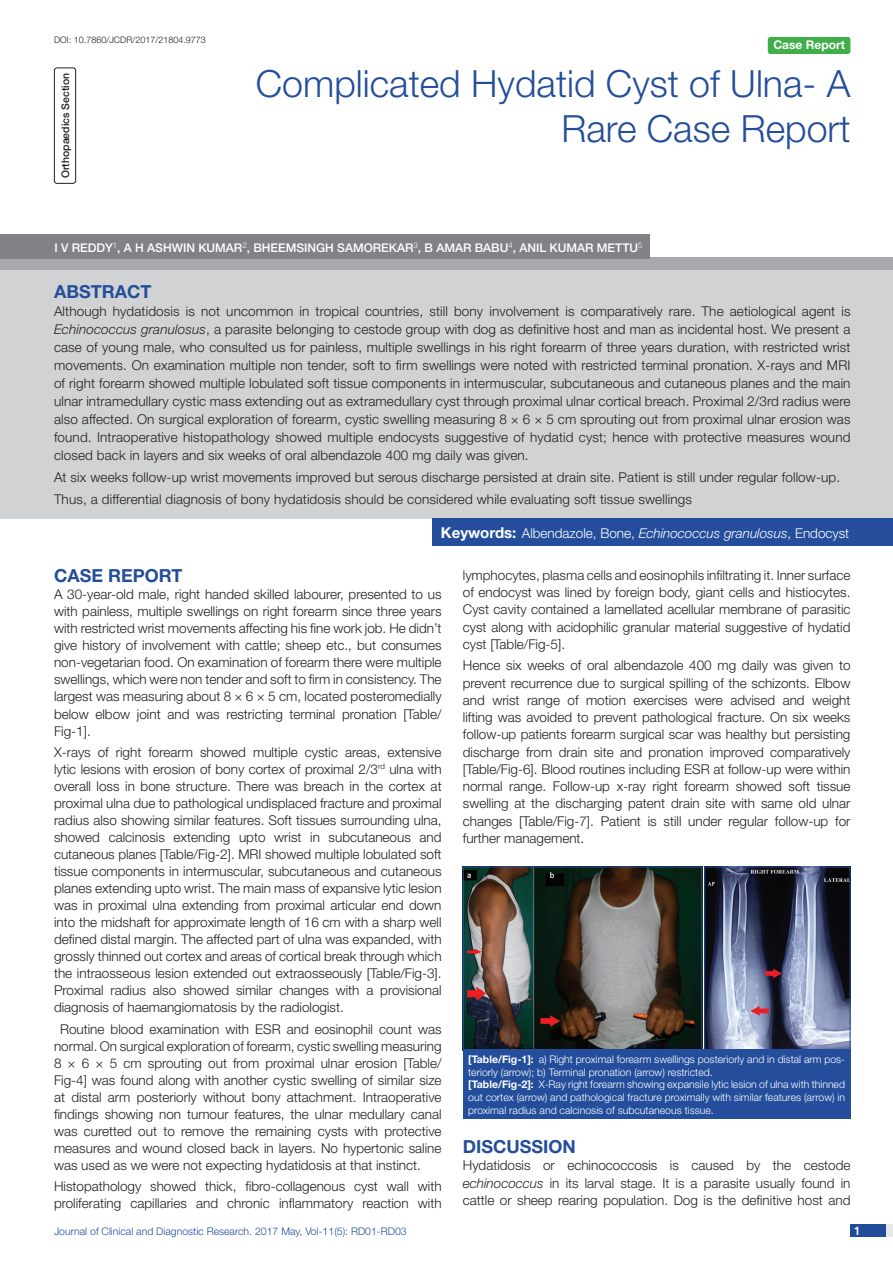
<style>
.page{position:relative;width:893px;height:1263px;background:#fff}
.page>*{position:absolute;margin:0;border:0;box-sizing:border-box;transform-origin:0 0}
.t1{font:300 37.5px/45px "Helvetica Neue";color:#244e9b;text-align:right}
.Heading{font:700 18px "Helvetica Neue";color:#244e9b}
.Abstract_head{font:700 18px "Helvetica Neue";color:#244e9b}
.Body_text{font:300 13.5px/17.1px "Helvetica Neue";color:#231f20;text-align:justify}
.Abstract_Text{font:300 13.5px/18px "Helvetica Neue";letter-spacing:.01em;color:#231f20;text-align:justify}
.Key_words{font:300 13.5px "Helvetica Neue";color:#fff}
.Author{font:500 12px "Helvetica Neue";color:#fff}
.t2{font:700 12px "Helvetica Neue";color:#fff}
.TABLE_FIG{font:300 10.5px/12.6px "Helvetica Neue";color:#fff}
.t3{font:300 10.5px "Helvetica Neue";color:#244e9b}
.section{font:500 10.5px "Helvetica Neue";color:#231f20}
.DOI{font:300 9px "Helvetica Neue";color:#231f20}
.s1{font-style:italic}
.s2{font-weight:700;font-size:15px}
.s3{font-weight:700}
</style>
<div class="page">
<div style="left:850px;top:1224px;width:43px;height:13px;background:#e6e7e9"></div>
<div style="left:850px;top:1224px;width:35px;height:13px;background:#214c99"></div>
<div style="left:768px;top:37px;width:82px;height:17px;background:#40ae49;border-radius:3px"></div>
<div style="left:54px;top:68px;width:22px;height:116px;border:1px solid #231f20;border-radius:3px"></div>
<div style="left:0;top:258px;width:893px;height:12px;background:#a8a9ad"></div>
<div style="left:0;top:235px;width:649px;height:24px;background:#808285"></div>
<div style="left:0;top:270px;width:893px;height:248px;background:#d1d2d4"></div>
<div style="left:433px;top:518px;width:460px;height:28px;background:#244e9b"></div>
<img style="left:465px;top:869px;width:235px;height:180px">
<div style="left:463px;top:867px;width:239px;height:184px;border:1px solid #274e9b"></div>
<img style="left:706px;top:869px;width:142px;height:180px">
<div style="left:704px;top:867px;width:146px;height:184px;border:1px solid #274e9b"></div>
<div style="left:463px;top:1050px;width:387px;height:69px;background:#244e9b"></div>
<p class="DOI" style="left:54px;top:35px;width:153px">DOI: 10.7860/JCDR/2017/21804.9773</p>
<p class="t2" style="left:773px;top:37px;width:73px">Case Report</p>
<p class="section" style="left:59px;top:178px;width:107px;rotate:-90deg">ORTHOPAEDICS SECTION</p>
<p class="t1" style="left:256px;top:60px;width:596px">Complicated Hydatid Cyst of Ulna- A<br>Rare Case Report</p>
<p class="Author" style="left:54px;top:241px;width:344px">I V REDDY<sup>1</sup>, A H ASHWIN KUMAR<sup>2</sup>, BHEEMSI NGH SAMOREKAR</p>
<p class="Author" style="left:413px;top:241px;width:230px"><sup>3</sup>, B AMAR BABU<sup>4</sup>, ANIL KUMAR METTU<sup>5</sup></p>
<p class="Abstract_head" style="left:54px;top:280px;width:99px">ABSTRACT</p>
<p class="Abstract_Text" style="left:54px;top:302px;width:798px">Although hydatidosis is not uncommon in tropical countries, still bony involvement is comparatively rare. The aetiological agent is <span class="s1">Echinococcus granulosus</span>, a parasite belonging to cestode group with dog as definitive host and man as incidental host. We present a case of young male, who consulted us for painless, multiple swellings in his right forearm of three years duration, with restricted wrist movements. On examination multiple non tender, soft to firm swellings were noted with restricted terminal pronation. X-rays and MRI of right forearm showed multiple lobulated soft tissue components in intermuscular, subcutaneous and cutaneous planes and the main ulnar intramedullary cystic mass extending out as extramedullary cyst through proximal ulnar cortical breach. Proximal 2/3rd radius were also affected. On surgical exploration of forearm, cystic swelling measuring 8 × 6 × 5 cm sprouting out from proximal ulnar erosion was found. Intraoperative histopathology showed multiple endocysts suggestive of hydatid cyst; hence with protective measures wound closed back in layers and six weeks of oral albendazole 400 mg daily was given.</p>
<p class="Abstract_Text" style="left:54px;top:468px;width:788px">At six weeks follow-up wrist movements improved but serous discharge persisted at drain site. Patient is still under regular follow-up.</p>
<p class="Abstract_Text" style="left:54px;top:490px;width:639px">Thus, a differential diagnosis of bony hydatidosis should be considered while evaluating soft tissue swellings</p>
<p class="Key_words" style="left:441px;top:524px;width:410px"><span class="s2">Keywords:</span> Albendazole, Bone, <span class="s1">Echinococcus granulosus</span>, Endocyst</p>
<p class="Heading" style="left:54px;top:565px;width:130px">CASE REPORT</p>
<p class="Body_text" style="left:54px;top:586px;width:389px">A 30-year-old male, right handed skilled labourer, presented to us with painless, multiple swellings on right forearm since three years with restricted wrist movements affecting his fine work job. He didn’t give history of involvement with cattle; sheep etc., but consumes non-vegetarian food. On examination of forearm there were multiple swellings, which were non tender and soft to firm in consistency. The largest was measuring about 8 × 6 × 5 cm, located posteromedially below elbow joint and was restricting terminal pronation [Table/ Fig-1].</p>
<p class="Body_text" style="left:54px;top:743px;width:389px">X-rays of right forearm showed multiple cystic areas, extensive lytic lesions with erosion of bony cortex of proximal 2/3<sup>rd</sup> ulna with overall loss in bone structure. There was breach in the cortex at proximal ulna due to pathological undisplaced fracture and proximal radius also showing similar features. Soft tissues surrounding ulna, showed calcinosis extending upto wrist in subcutaneous and cutaneous planes [Table/Fig-2]. MRI showed multiple lobulated soft tissue components in intermuscular, subcutaneous and cutaneous planes extending upto wrist. The main mass of expansive lytic lesion was in proximal ulna extending from proximal articular end down into the midshaft for approximate length of 16 cm with a sharp well defined distal margin. The affected part of ulna was expanded, with grossly thinned out cortex and areas of cortical break through which the intraosseous lesion extended out extraosseously [Table/Fig-3].<br>Proximal radius also showed similar changes with a provisional diagnosis of haemangiomatosis by the radiologist.</p>
<p class="Body_text" style="left:54px;top:1020px;width:389px;text-indent:6px">Routine blood examination with ESR and eosinophil count was normal. On surgical exploration of forearm, cystic swelling measuring 8 × 6 × 5 cm sprouting out from proximal ulnar erosion [Table/ Fig-4] was found along with another cystic swelling of similar size at distal arm posteriorly without bony attachment. Intraoperative findings showing non tumour features, the ulnar medullary canal was curetted out to remove the remaining cysts with protective measures and wound closed back in layers. No hypertonic saline was used as we were not expecting hydatidosis at that instinct.</p>
<p class="Body_text" style="left:54px;top:1177px;width:389px">Histopathology showed thick, fibro-collagenous cyst wall with proliferating capillaries and chronic inflammatory reaction with</p>
<p class="Body_text" style="left:463px;top:566px;width:389px">lymphocytes, plasma cells and eosinophils infiltrating it. Inner surface of endocyst was lined by foreign body, giant cells and histiocytes.<br>Cyst cavity contained a lamellated acellular membrane of parasitic cyst along with acidophilic granular material suggestive of hydatid cyst [Table/Fig-5].</p>
<p class="Body_text" style="left:463px;top:657px;width:389px">Hence six weeks of oral albendazole 400 mg daily was given to prevent recurrence due to surgical spilling of the schizonts. Elbow and wrist range of motion exercises were advised and weight lifting was avoided to prevent pathological fracture. On six weeks follow-up patients forearm surgical scar was healthy but persisting discharge from drain site and pronation improved comparatively [Table/Fig-6]. Blood routines including ESR at follow-up were within normal range. Follow-up x-ray right forearm showed soft tissue swelling at the discharging patent drain site with same old ulnar changes [Table/Fig-7]. Patient is still under regular follow-up for further management.</p>
<p class="TABLE_FIG" style="left:468px;top:1053px;width:378px"><span class="s3">[Table/Fig-1]:</span> a) Right proximal forearm swellings posteriorly and in distal arm pos&shy;teriorly (arrow); b) Terminal pronation (arrow) restricted.</p>
<p class="TABLE_FIG" style="left:468px;top:1078px;width:378px;text-align:justify"><span class="s3">[Table/Fig-2]:</span> X-Ray right forearm showing expansile lytic lesion of ulna with thinned out cortex (arrow) and pathological fracture proximally with similar features (arrow) in proximal radius and calcinosis of subcutaneous tissue.</p>
<p class="Heading" style="left:463px;top:1136px;width:115px">DISCUSSION</p>
<p class="Body_text" style="left:463px;top:1157px;width:389px">Hydatidosis or echinococcosis is caused by the cestode <span class="s1">echinococcus</span> in its larval stage. It is a parasite usually found in cattle or sheep rearing population. Dog is the definitive host and</p>
<p class="t3" style="left:54px;top:1225px;width:354px">Journal of Clinical and Diagnostic Research. 2017 May, Vol-11(5): RD01-RD03</p>
<p class="Author" style="left:854px;top:1223px;width:8px">1</p>
</div>
